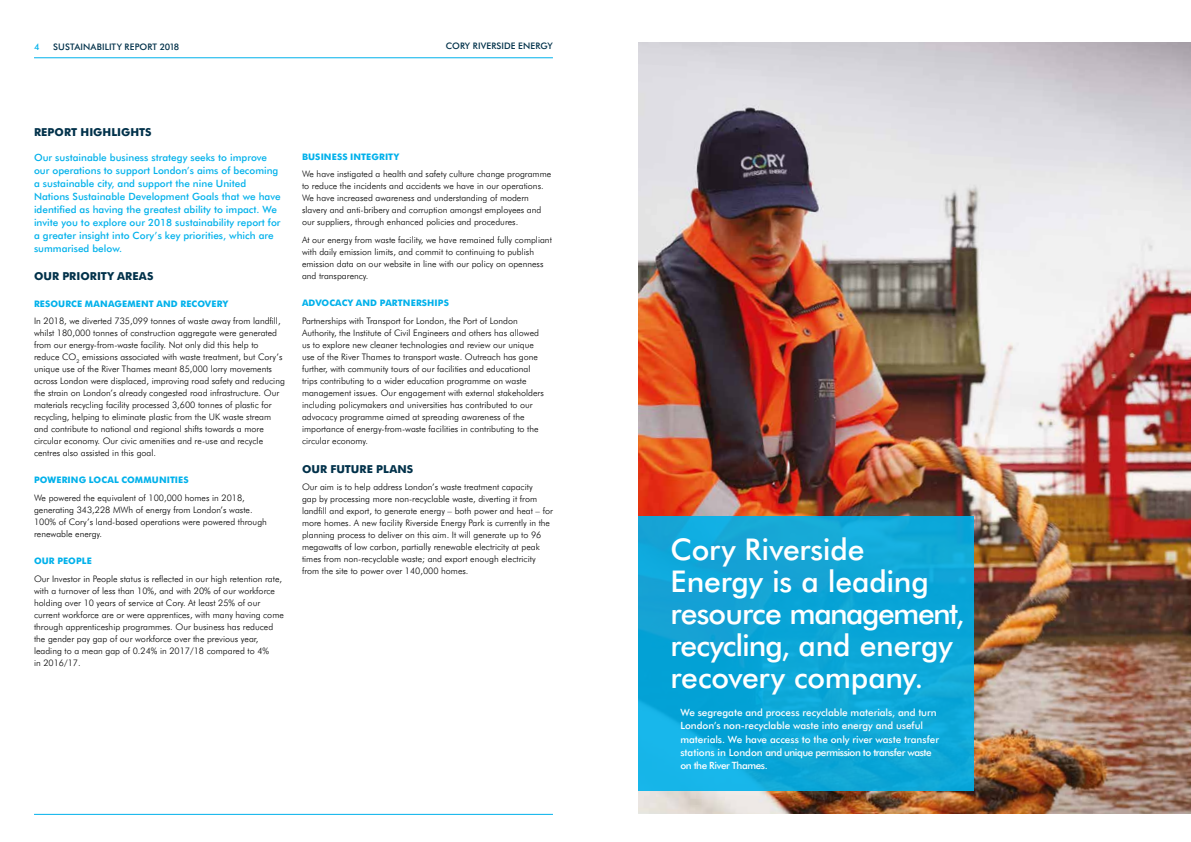
<style>
.page{position:relative;width:1191px;height:842px;background:#fff}
.page>*{position:absolute;margin:0;border:0;box-sizing:border-box;transform-origin:0 0}
.t1{font:500 30px/32px "Futura BT";letter-spacing:-.015em;color:#fff}
.t2{font:700 11px "Futura BT";letter-spacing:.005em;color:#01314a}
.t3{font:500 10px/13px "Futura BT";color:#00b1eb}
.t4{font:500 10px/13px "Futura BT";letter-spacing:-.005em;color:#fff}
.t5{font:300 9px/12px "Futura BT";color:#000}
.t6{font:700 9px "Futura BT";letter-spacing:.01em;color:#00b1eb}
.t7{font:500 9px "Futura BT";letter-spacing:.01em;color:#01314a}
.t8{font:500 9px "Futura BT";color:#00b1eb}
</style>
<div class="page">
<hr style="left:34px;top:58px;width:519px;height:1px;background:#00b1eb">
<hr style="left:34px;top:814px;width:519px;height:1px;background:#00b1eb">
<img style="left:638px;top:43px;width:553px;height:771px">
<svg style="left:638px;top:516px;width:335px;height:274px;background:#0ea7d8"></svg>
<p class="t8" style="left:34px;top:41px;width:7px">4</p>
<p class="t7" style="left:53px;top:41px;width:127px">SUSTAINABILITY REPORT 2018</p>
<p class="t7" style="left:446px;top:41px;width:109px">CORY RIVERSIDE ENERGY</p>
<p class="t2" style="left:34px;top:126px;width:119px">REPORT HIGHLIGHTS</p>
<p class="t3" style="left:34px;top:151px;width:248px">Our sustainable business strategy seeks to improve our operations to support London’s aims of becoming a sustainable city, and support the nine United Nations Sustainable Development Goals that we have identified as having the greatest ability to impact. We invite you to explore our 2018 sustainability report for a greater insight into Cory’s key priorities, which are summarised below.</p>
<p class="t2" style="left:34px;top:270px;width:121px">OUR PRIORITY AREAS</p>
<p class="t6" style="left:34px;top:298px;width:195px">RESOURCE MANAGEMENT AND RECOVERY</p>
<p class="t5" style="left:34px;top:315px;width:252px">In 2018, we diverted 735,099 tonnes of waste away from landfill, whilst 180,000 tonnes of construction aggregate were generated from our energy-from-waste facility. Not only did this help to reduce CO<sub>2</sub> emissions associated with waste treatment, but Cory’s unique use of the River Thames meant 85,000 lorry movements across London were displaced, improving road safety and reducing the strain on London’s already congested road infrastructure. Our materials recycling facility processed 3,600 tonnes of plastic for recycling, helping to eliminate plastic from the UK waste stream and contribute to national and regional shifts towards a more circular economy. Our civic amenities and re-use and recycle centres also assisted in this goal.</p>
<p class="t6" style="left:34px;top:475px;width:156px">POWERING LOCAL COMMUNITIES</p>
<p class="t5" style="left:34px;top:492px;width:234px">We powered the equivalent of 100,000 homes in 2018, generating 343,228 MWh of energy from London’s waste.<br>100% of Cory’s land-based operations were powered through renewable energy.</p>
<p class="t6" style="left:34px;top:555px;width:59px">OUR PEOPLE</p>
<p class="t5" style="left:34px;top:573px;width:251px">Our Investor in People status is reflected in our high retention rate, with a turnover of less than 10%, and with 20% of our workforce holding over 10 years of service at Cory. At least 25% of our current workforce are or were apprentices, with many having come through apprenticeship programmes. Our business has reduced the gender pay gap of our workforce over the previous year, leading to a mean gap of 0.24% in 2017/18 compared to 4%<br>in 2016/17.</p>
<p class="t6" style="left:302px;top:151px;width:99px">BUSINESS INTEGRITY</p>
<p class="t5" style="left:302px;top:168px;width:251px">We have instigated a health and safety culture change programme to reduce the incidents and accidents we have in our operations.<br>We have increased awareness and understanding of modern slavery and anti-bribery and corruption amongst employees and our suppliers, through enhanced policies and procedures.</p>
<p class="t5" style="left:302px;top:234px;width:251px">At our energy from waste facility, we have remained fully compliant with daily emission limits, and commit to continuing to publish emission data on our website in line with our policy on openness and transparency.</p>
<p class="t6" style="left:302px;top:297px;width:148px">ADVOCACY AND PARTNERSHIPS</p>
<p class="t5" style="left:302px;top:315px;width:243px">Partnerships with Transport for London, the Port of London Authority, the Institute of Civil Engineers and others has allowed us to explore new cleaner technologies and review our unique use of the River Thames to transport waste. Outreach has gone further, with community tours of our facilities and educational trips contributing to a wider education programme on waste management issues. Our engagement with external stakeholders including policymakers and universities has contributed to our advocacy programme aimed at spreading awareness of the importance of energy-from-waste facilities in contributing to the circular economy.</p>
<p class="t2" style="left:302px;top:462px;width:113px">OUR FUTURE PLANS</p>
<p class="t5" style="left:302px;top:481px;width:252px">Our aim is to help address London’s waste treatment capacity<br>gap by processing more non-recyclable waste, diverting it from landfill and export, to generate energy – both power and heat – for more homes. A new facility Riverside Energy Park is currently in the planning process to deliver on this aim. It will generate up to 96 megawatts of low carbon, partially renewable electricity at peak times from non-recyclable waste; and export enough electricity from the site to power over 140,000 homes.</p>
<h1 class="t1" style="left:670px;top:533px;width:295px">Cory Riverside<br>Energy is a leading resource management, recycling, and energy recovery company.</h1>
<p class="t4" style="left:680px;top:706px;width:260px">We segregate and process recyclable materials, and turn London’s non-recyclable waste into energy and useful materials. We have access to the only river waste transfer stations in London and unique permission to transfer waste on the River Thames.</p>
</div>
